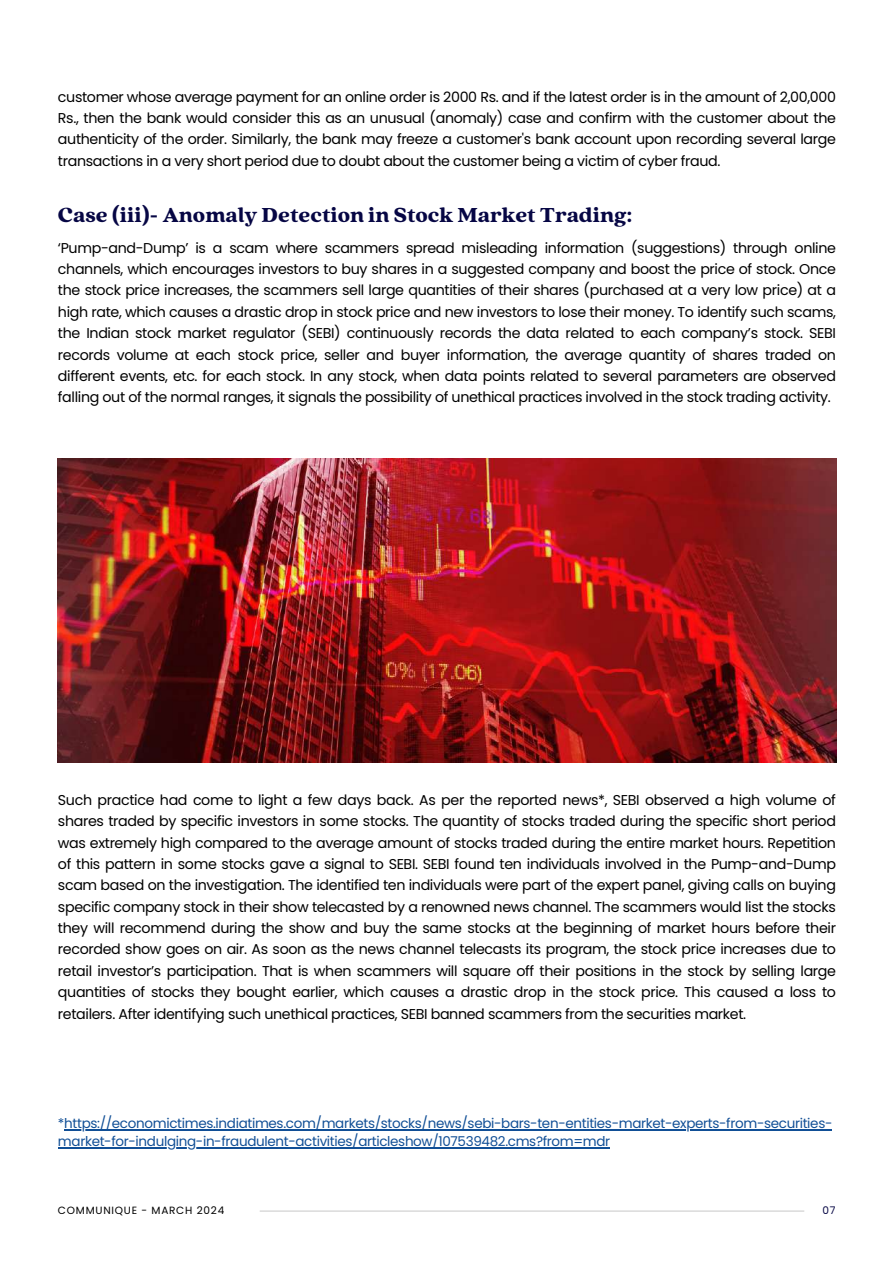
<style>
.page{position:relative;width:894px;height:1264px;background:#fff}
.page>*{position:absolute;margin:0;border:0;box-sizing:border-box;transform-origin:0 0}
.t1{font:900 22.5px "Quincy CF";color:#060644}
.t2{font:14.25px/21.3px "Poppins";letter-spacing:-.025em;color:#000;text-align:justify}
.t3{font:13.5px/18px "Poppins";letter-spacing:-.025em;color:#114f96}
.t4{font:10.5px "Poppins";letter-spacing:.07em;color:#000}
.t5{font:10.5px "Poppins";color:#060644}
</style>
<div class="page">
<img style="left:58px;top:458px;width:777px;height:304px">
<hr style="left:64px;top:1129px;width:767px;height:1px;background:#114f96">
<hr style="left:58px;top:1147px;width:551px;height:1px;background:#114f96">
<hr style="left:260px;top:1210px;width:544px;height:1px;background:#cdcdcd">
<p class="t2" style="left:58px;top:86px;width:779px">customer whose average payment for an online order is 2000 Rs. and if the latest order is in the amount of 2,00,000<br>Rs., then the bank would consider this as an unusual (anomaly) case and confirm with the customer about the authenticity of the order. Similarly, the bank may freeze a customer's bank account upon recording several large transactions in a very short period due to doubt about the customer being a victim of cyber fraud.</p>
<h1 class="t1" style="left:58px;top:200px;width:575px">Case (iii)- Anomaly Detection in Stock Market Trading:</h1>
<p class="t2" style="left:58px;top:237px;width:779px">‘Pump-and-Dump’ is a scam where scammers spread misleading information (suggestions) through online channels, which encourages investors to buy shares in a suggested company and boost the price of stock. Once the stock price increases, the scammers sell large quantities of their shares (purchased at a very low price) at a high rate, which causes a drastic drop in stock price and new investors to lose their money. To identify such scams, the Indian stock market regulator (SEBI) continuously records the data related to each company’s stock. SEBI records volume at each stock price, seller and buyer information, the average quantity of shares traded on different events, etc. for each stock. In any stock, when data points related to several parameters are observed falling out of the normal ranges, it signals the possibility of unethical practices involved in the stock trading activity.</p>
<p class="t2" style="left:58px;top:789px;width:779px">Such practice had come to light a few days back. As per the reported news*, SEBI observed a high volume of shares traded by specific investors in some stocks. The quantity of stocks traded during the specific short period was extremely high compared to the average amount of stocks traded during the entire market hours. Repetition of this pattern in some stocks gave a signal to SEBI. SEBI found ten individuals involved in the Pump-and-Dump scam based on the investigation. The identified ten individuals were part of the expert panel, giving calls on buying specific company stock in their show telecasted by a renowned news channel. The scammers would list the stocks they will recommend during the show and buy the same stocks at the beginning of market hours before their recorded show goes on air. As soon as the news channel telecasts its program, the stock price increases due to retail investor’s participation. That is when scammers will square off their positions in the stock by selling large quantities of stocks they bought earlier, which causes a drastic drop in the stock price. This caused a loss to retailers. After identifying such unethical practices, SEBI banned scammers from the securities market.</p>
<p class="t3" style="left:58px;top:1114px;width:775px">*https://economictimes.indiatimes.com/markets/stocks/news/sebi-bars-ten-entities-market-experts-from-securities&shy;market-for-indulging-in-fraudulent-activities/articleshow/107539482.cms?from=mdr</p>
<p class="t4" style="left:58px;top:1202px;width:168px">COMMUNIQUE - MARCH 2024</p>
<p class="t5" style="left:822px;top:1202px;width:15px">07</p>
</div>
